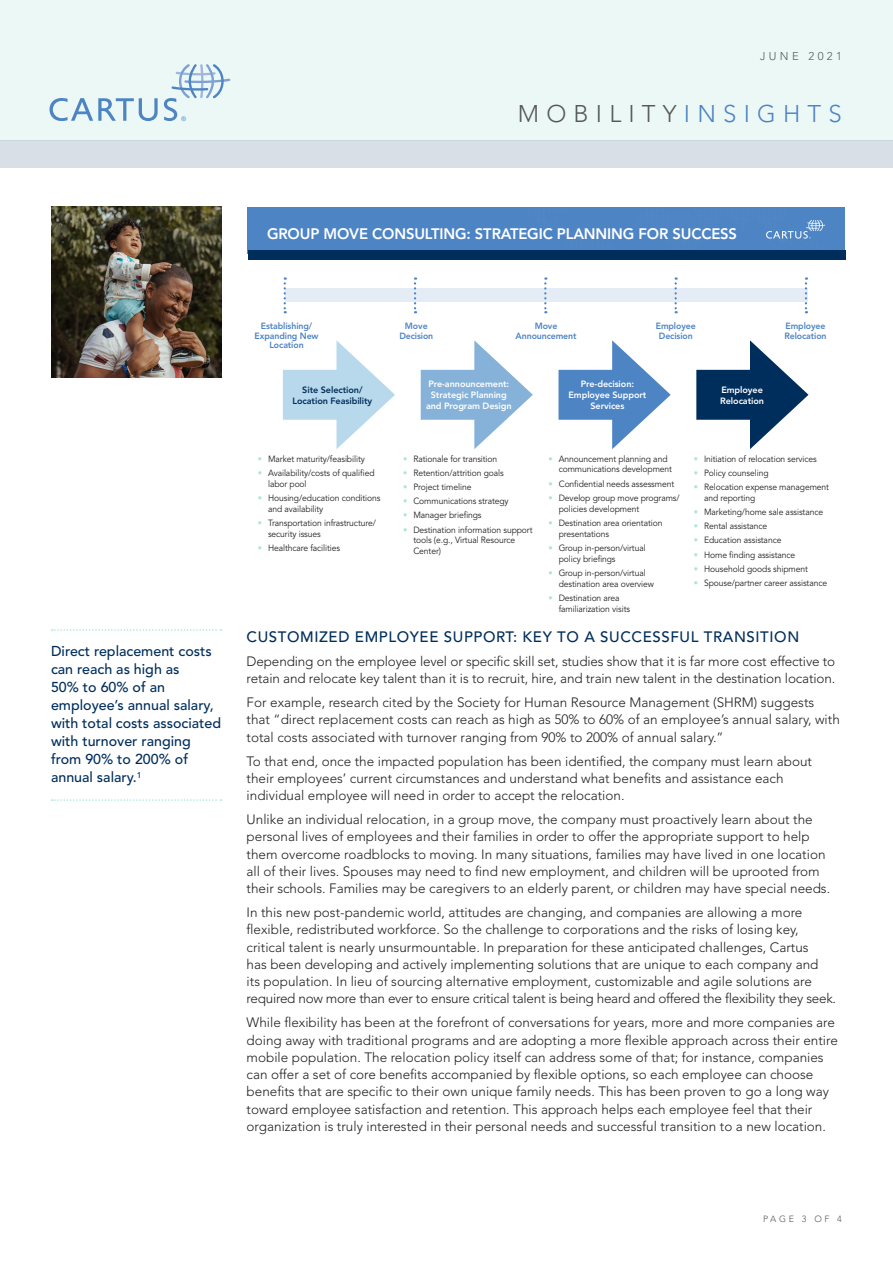
<style>
.page{position:relative;width:893px;height:1263px;background:#fff}
.page>*{position:absolute;margin:0;border:0;box-sizing:border-box;transform-origin:0 0}
.t1{font:300 24px "Avenir LT Std";letter-spacing:.3em;color:#57585a}
.t2{font:800 15.15px "Avenir LT Std";letter-spacing:-.01em;color:#fff}
.Head_1{font:500 15px "Avenir LT Std";letter-spacing:.04em;color:#002e5c}
.side_bar_body{font:500 14.25px/18px "Avenir LT Std";color:#002e5c}
.body{font:300 13.5px/17.2px "Avenir LT Std";color:#231f20}
.t3{font:300 11.25px "Avenir LT Std";letter-spacing:.3em;color:#57585a}
.t4{font:9px/10.8px "Avenir LT Std";letter-spacing:-.01em;color:#231f20;scale:.95 1}
.arrow_text{font:800 9px/10.9px "Avenir LT Std";letter-spacing:-.01em;color:#fff;text-align:center}
.text_2_head{font:800 9px/9px "Avenir LT Std";letter-spacing:-.01em;color:#4d84c4;text-align:center}
.arrow_text-2{font:800 9px/10.9px "Avenir LT Std";letter-spacing:-.01em;color:#002e5c;text-align:center}
.t5{font:300 9px "Avenir LT Std";letter-spacing:.3em;color:#57585a}
.t6{font:6.3px "Arial";color:#4d84c4}
.s1{color:#4d84c4}
.s2{color:#a7e5da}
</style>
<div class="page">
<div style="left:285px;top:289px;width:522px;height:13px;background:#e4edf6"></div>
<div style="left:247px;top:207px;width:598px;height:46px;background:#4d84c4"></div>
<div style="left:248px;top:250px;width:597px;height:10px;background:#002e5c"></div>
<svg style="left:284px;top:277px;width:2px;height:36px"></svg>
<svg style="left:805px;top:277px;width:2px;height:36px"></svg>
<svg style="left:674px;top:277px;width:3px;height:36px"></svg>
<svg style="left:544px;top:277px;width:2px;height:36px"></svg>
<svg style="left:414px;top:277px;width:2px;height:36px"></svg>
<svg style="left:766px;top:220px;width:59px;height:19px"></svg>
<div style="left:283px;top:370px;width:71px;height:50px;background:#b8d8eb"></div>
<svg style="left:336px;top:340px;width:59px;height:109px"></svg>
<div style="left:421px;top:370px;width:71px;height:50px;background:#86b2d9"></div>
<svg style="left:474px;top:340px;width:59px;height:109px"></svg>
<div style="left:558px;top:370px;width:71px;height:50px;background:#4d84c4"></div>
<svg style="left:612px;top:340px;width:59px;height:109px"></svg>
<div style="left:696px;top:370px;width:71px;height:50px;background:#002e5c"></div>
<svg style="left:750px;top:340px;width:58px;height:109px"></svg>
<div style="left:0;top:0;width:893px;height:140px;background:#ecf8f6"></div>
<svg style="left:50px;top:98px;width:108px;height:23px"></svg>
<svg style="left:164px;top:64px;width:66px;height:57px"></svg>
<div style="left:0;top:141px;width:893px;height:27px;background:#d9dfe6"></div>
<img style="left:51px;top:207px;width:170px;height:170px">
<svg style="left:52px;top:629px;width:169px;height:2px"></svg>
<svg style="left:52px;top:799px;width:169px;height:2px"></svg>
<p class="t6" style="left:181px;top:114px;width:6px">®</p>
<p class="t3" style="left:760px;top:49px;width:83px">JUNE 2021</p>
<h1 class="t1" style="left:518px;top:100px;width:326px">MOBILITY<span class="s1">INSIGHTS</span></h1>
<p class="t2" style="left:267px;top:225px;width:472px">GROUP MOVE CONSULTING: STRATEGIC PLANNING FOR SUCCESS</p>
<p class="side_bar_body" style="left:51px;top:643px;width:172px">Direct replacement costs can reach as high as<br>50% to 60% of an employee’s annual salary, with total costs associated with turnover ranging from 90% to 200% of annual salary.<sup>1</sup></p>
<p class="text_2_head" style="left:255px;top:322px;width:65px">Establishing/<br>Expanding New<br>Location</p>
<p class="text_2_head" style="left:399px;top:322px;width:35px">Move<br>Decision</p>
<p class="text_2_head" style="left:516px;top:322px;width:62px">Move<br>Announcement</p>
<p class="text_2_head" style="left:656px;top:322px;width:41px">Employee<br>Decision</p>
<p class="text_2_head" style="left:784px;top:322px;width:44px;text-align:left">Employee<br>Relocation</p>
<p class="arrow_text-2" style="left:292px;top:384px;width:81px">Site Selection/<br>Location Feasibility</p>
<p class="t4" style="left:258px;top:453px;width:114px"><span class="s2">•</span> Market maturity/feasibility</p>
<p class="t4" style="left:268px;top:468px;width:114px;text-indent:-10px"><span class="s2">•</span> Availability/costs of qualified labor pool</p>
<p class="t4" style="left:268px;top:493px;width:120px;text-indent:-10px"><span class="s2">•</span> Housing/education conditions and availability</p>
<p class="t4" style="left:268px;top:518px;width:115px;text-indent:-10px"><span class="s2">•</span> Transportation infrastructure/ security issues</p>
<p class="t4" style="left:258px;top:543px;width:88px"><span class="s2">•</span> Healthcare facilities</p>
<p class="arrow_text" style="left:428px;top:379px;width:82px">Pre-announcement:</p>
<p class="arrow_text" style="left:426px;top:390px;width:87px">Strategic Planning and Program Design</p>
<p class="arrow_text" style="left:581px;top:379px;width:55px">Pre-decision:</p>
<p class="arrow_text" style="left:568px;top:390px;width:79px">Employee Support</p>
<p class="arrow_text" style="left:590px;top:400px;width:35px">Services</p>
<p class="arrow_text" style="left:720px;top:384px;width:45px;text-align:left">Employee<br>Relocation</p>
<p class="t4" style="left:403px;top:453px;width:101px"><span class="s2">•</span> Rationale for transition</p>
<p class="t4" style="left:403px;top:468px;width:108px"><span class="s2">•</span> Retention/attrition goals</p>
<p class="t4" style="left:403px;top:482px;width:73px"><span class="s2">•</span> Project timeline</p>
<p class="t4" style="left:403px;top:496px;width:113px"><span class="s2">•</span> Communications strategy</p>
<p class="t4" style="left:403px;top:510px;width:84px"><span class="s2">•</span> Manager briefings</p>
<p class="t4" style="left:413px;top:524px;width:127px;text-indent:-10px"><span class="s2">•</span> Destination information support tools (e.g., Virtual Resource<br>Center)</p>
<p class="t4" style="left:559px;top:453px;width:121px;text-indent:-10px"><span class="s2">•</span> Announcement planning and communications development</p>
<p class="t4" style="left:548px;top:478px;width:134px"><span class="s2">•</span> Confidential needs assessment</p>
<p class="t4" style="left:559px;top:493px;width:129px;text-indent:-10px"><span class="s2">•</span> Develop group move programs/ policies development</p>
<p class="t4" style="left:559px;top:518px;width:111px;text-indent:-10px"><span class="s2">•</span> Destination area orientation presentations</p>
<p class="t4" style="left:559px;top:543px;width:93px;text-indent:-10px"><span class="s2">•</span> Group in-person/virtual policy briefings</p>
<p class="t4" style="left:559px;top:568px;width:102px;text-indent:-10px"><span class="s2">•</span> Group in-person/virtual destination area overview</p>
<p class="t4" style="left:559px;top:593px;width:77px;text-indent:-10px"><span class="s2">•</span> Destination area familiarization visits</p>
<p class="t4" style="left:694px;top:453px;width:131px"><span class="s2">•</span> Initiation of relocation services</p>
<p class="t4" style="left:694px;top:468px;width:80px"><span class="s2">•</span> Policy counseling</p>
<p class="t4" style="left:704px;top:482px;width:133px;text-indent:-10px"><span class="s2">•</span> Relocation expense management and reporting</p>
<p class="t4" style="left:694px;top:507px;width:138px"><span class="s2">•</span> Marketing/home sale assistance</p>
<p class="t4" style="left:694px;top:521px;width:79px"><span class="s2">•</span> Rental assistance</p>
<p class="t4" style="left:694px;top:535px;width:94px"><span class="s2">•</span> Education assistance</p>
<p class="t4" style="left:694px;top:549px;width:108px"><span class="s2">•</span> Home finding assistance</p>
<p class="t4" style="left:694px;top:564px;width:122px"><span class="s2">•</span> Household goods shipment</p>
<p class="t4" style="left:694px;top:578px;width:142px"><span class="s2">•</span> Spouse/partner career assistance</p>
<p class="Head_1" style="left:247px;top:628px;width:554px">CUSTOMIZED EMPLOYEE SUPPORT: KEY TO A SUCCESSFUL TRANSITION</p>
<p class="body" style="left:247px;top:653px;width:590px">Depending on the employee level or specific skill set, studies show that it is far more cost effective to retain and relocate key talent than it is to recruit, hire, and train new talent in the destination location.</p>
<p class="body" style="left:247px;top:694px;width:595px">For example, research cited by the Society for Human Resource Management (SHRM) suggests that “direct replacement costs can reach as high as 50% to 60% of an employee’s annual salary, with total costs associated with turnover ranging from 90% to 200% of annual salary.”</p>
<p class="body" style="left:247px;top:752px;width:567px">To that end, once the impacted population has been identified, the company must learn about their employees’ current circumstances and understand what benefits and assistance each individual employee will need in order to accept the relocation.</p>
<p class="body" style="left:247px;top:811px;width:585px">Unlike an individual relocation, in a group move, the company must proactively learn about the personal lives of employees and their families in order to offer the appropriate support to help them overcome roadblocks to moving. In many situations, families may have lived in one location all of their lives. Spouses may need to find new employment, and children will be uprooted from their schools. Families may be caregivers to an elderly parent, or children may have special needs.</p>
<p class="body" style="left:247px;top:904px;width:591px">In this new post-pandemic world, attitudes are changing, and companies are allowing a more flexible, redistributed workforce. So the challenge to corporations and the risks of losing key, critical talent is nearly unsurmountable. In preparation for these anticipated challenges, Cartus<br>has been developing and actively implementing solutions that are unique to each company and<br>its population. In lieu of sourcing alternative employment, customizable and agile solutions are required now more than ever to ensure critical talent is being heard and offered the flexibility they seek.</p>
<p class="body" style="left:247px;top:1014px;width:593px">While flexibility has been at the forefront of conversations for years, more and more companies are doing away with traditional programs and are adopting a more flexible approach across their entire mobile population. The relocation policy itself can address some of that; for instance, companies can offer a set of core benefits accompanied by flexible options, so each employee can choose benefits that are specific to their own unique family needs. This has been proven to go a long way toward employee satisfaction and retention. This approach helps each employee feel that their organization is truly interested in their personal needs and successful transition to a new location.</p>
<p class="t5" style="left:763px;top:1214px;width:80px">PAGE 3 OF 4</p>
</div>
